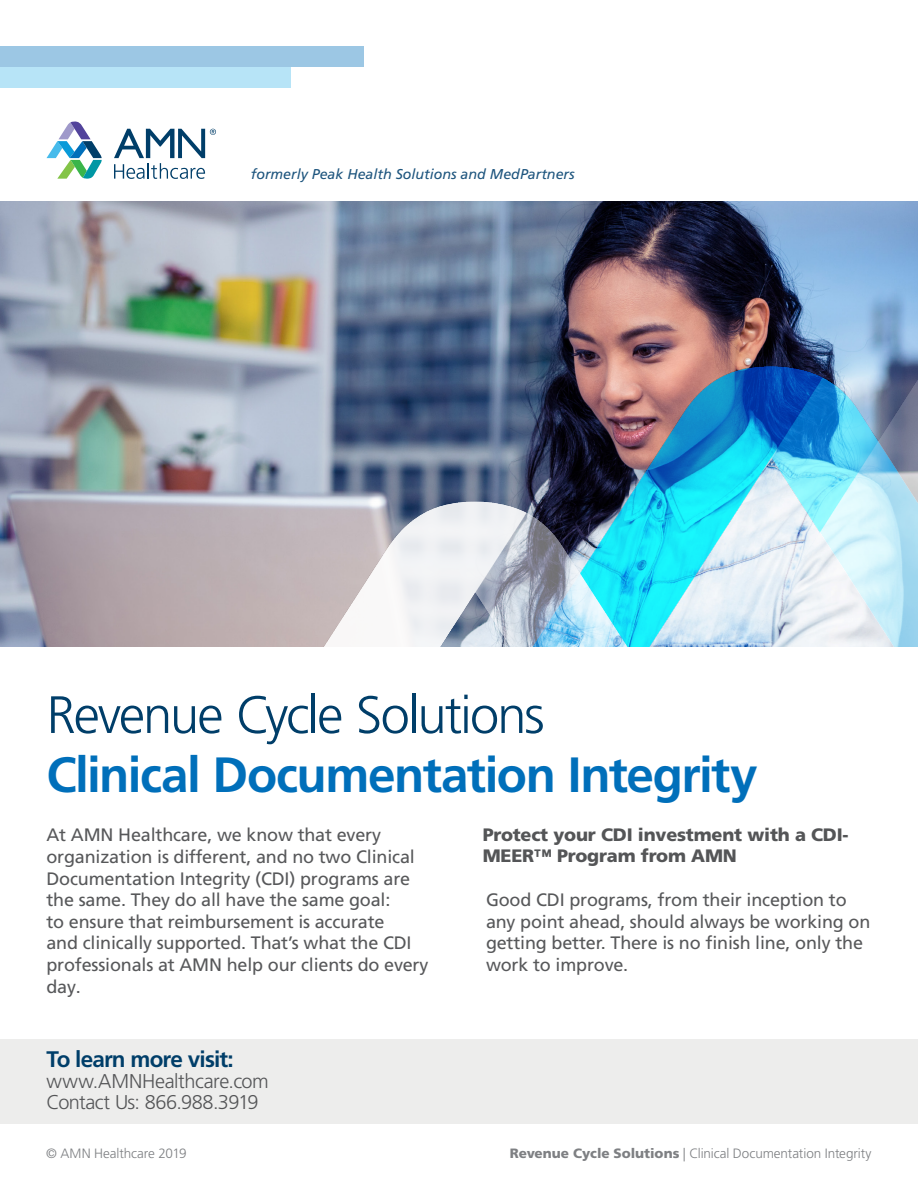
<style>
.page{position:relative;width:918px;height:1188px;background:#fff}
.page>*{position:absolute;margin:0;border:0;box-sizing:border-box;transform-origin:0 0}
.Paragraph_Style_1{font:300 52.5px "Frutiger LT Pro";letter-spacing:-.04em;color:#003e69}
.Paragraph_Style_1-2{font:700 49.5px "Frutiger LT Pro";letter-spacing:-.03em;color:#006fba}
.Paragraph_Style_1-3{font:700 22.5px "Frutiger LT Pro";letter-spacing:-.035em;color:#003e69}
.Paragraph_Style_1-4{font:300 19.95px "Frutiger LT Pro";letter-spacing:-.02em;color:#545557}
.t1{font:18px/21.6px "Frutiger LT Pro";letter-spacing:-.01em;color:#57585a}
.t2{font:900 18px/21px "Frutiger LT Pro";letter-spacing:-.01em;color:#545557}
.Pa0{font:italic 14.25px "Frutiger LT Pro";color:#1e557e}
.t3{font:300 13.5px "Frutiger LT Pro";letter-spacing:-.01em;color:#7e8083}
.s1{font-weight:900}
</style>
<div class="page">
<div style="left:0;top:1039px;width:918px;height:85px;background:#ededec"></div>
<img style="left:0;top:202px;width:918px;height:444px">
<div style="left:0;top:67px;width:291px;height:21px;background:#b7e4f7"></div>
<div style="left:0;top:46px;width:364px;height:21px;background:#9cc7e4"></div>
<svg style="left:46px;top:122px;width:56px;height:57px"></svg>
<svg style="left:114px;top:129px;width:102px;height:50px"></svg>
<img style="left:318px;top:346px;width:600px;height:300px">
<p class="Pa0" style="left:251px;top:166px;width:325px">formerly Peak Health Solutions and MedPartners</p>
<p class="Paragraph_Style_1" style="left:46px;top:684px;width:500px">Revenue Cycle Solutions</p>
<p class="Paragraph_Style_1-2" style="left:46px;top:746px;width:713px">Clinical Documentation Integrity</p>
<p class="t1" style="left:46px;top:825px;width:383px">At AMN Healthcare, we know that every organization is different, and no two Clinical Documentation Integrity (CDI) programs are the same. They do all have the same goal:<br>to ensure that reimbursement is accurate<br>and clinically supported. That’s what the CDI professionals at AMN help our clients do every day.</p>
<p class="Paragraph_Style_1-3" style="left:46px;top:1046px;width:189px">To learn more visit:</p>
<p class="Paragraph_Style_1-4" style="left:46px;top:1069px;width:224px">www.AMNHealthcare.com</p>
<p class="Paragraph_Style_1-4" style="left:46px;top:1090px;width:214px">Contact Us: 866.988.3919</p>
<p class="t2" style="left:483px;top:825px;width:367px">Protect your CDI investment with a CDI-<br>MEER™ Program from AMN</p>
<p class="t1" style="left:486px;top:889px;width:386px">Good CDI programs, from their inception to any point ahead, should always be working on getting better. There is no finish line, only the work to improve.</p>
<p class="t3" style="left:46px;top:1145px;width:142px">© AMN Healthcare 2019</p>
<p class="t3" style="left:510px;top:1145px;width:363px"><span class="s1">Revenue Cycle Solutions</span> | Clinical Documentation Integrity</p>
</div>
